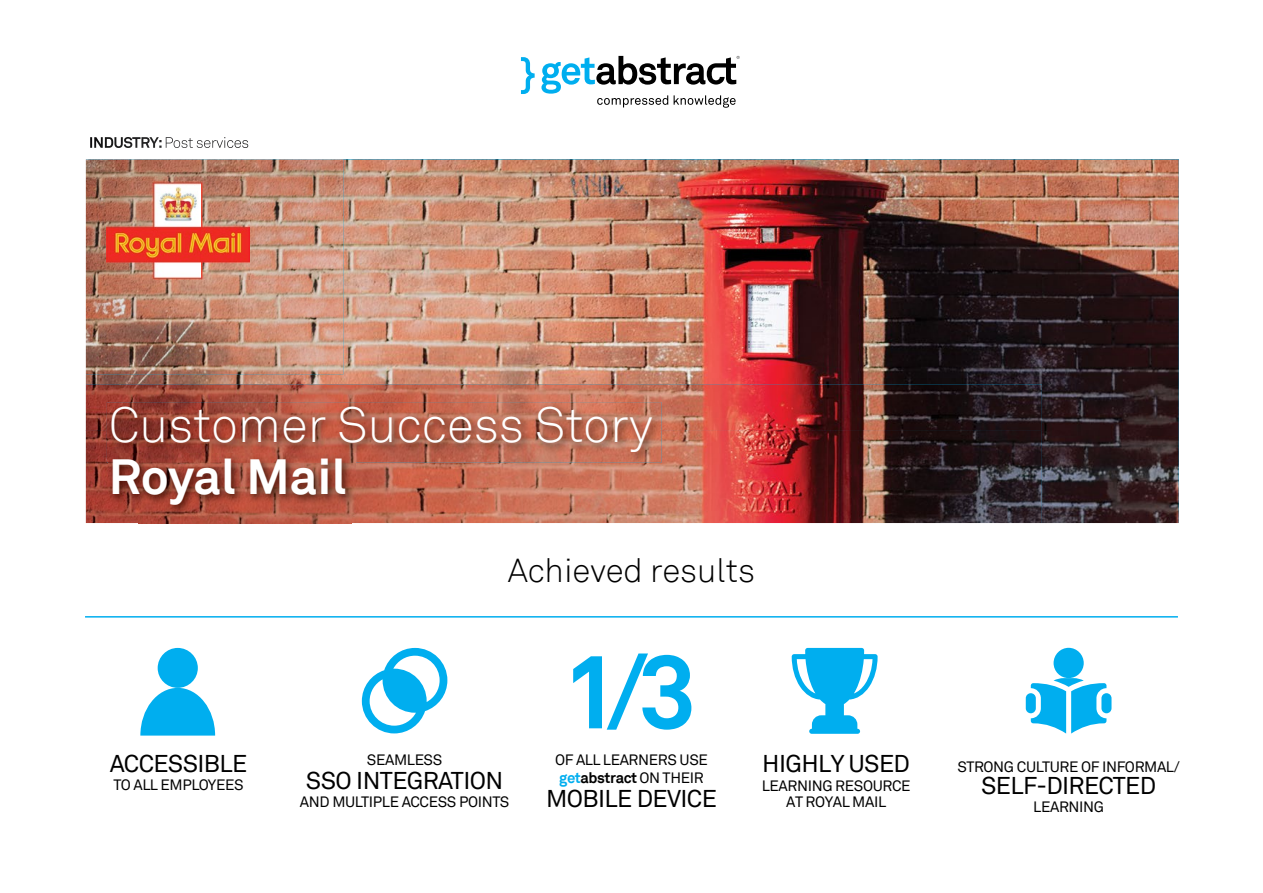
<style>
.page{position:relative;width:1263px;height:893px;background:#fff}
.page>*{position:absolute;margin:0;border:0;box-sizing:border-box;transform-origin:0 0}
.t1{font:300 49.35px "Akkurat";color:#fff}
.t2{font:700 49.35px "Akkurat";color:#fff}
.t3{font:300 33.15px "Akkurat";color:#000}
.t4{font:24.3px "Akkurat";letter-spacing:-.025em;color:#000}
.t5{font:15px/16.2px "Akkurat";letter-spacing:-.025em;color:#000;text-align:center}
.s1{font-weight:700;color:#00aeef}
.s2{font-weight:700}
</style>
<div class="page">
<img style="left:86px;top:159px;width:1093px;height:364px">
<hr style="left:85px;top:616px;width:1093px;height:2px;background:#00aeef">
<svg style="left:573px;top:653px;width:118px;height:77px"></svg>
<svg style="left:792px;top:648px;width:85px;height:86px"></svg>
<svg style="left:362px;top:648px;width:85px;height:85px"></svg>
<div style="left:1053px;top:648px;width:31px;height:30px;background:#00aeef;border-radius:50%"></div>
<div style="left:1101px;top:693px;width:10px;height:20px;background:#00aeef;border-radius:5px"></div>
<div style="left:1026px;top:693px;width:10px;height:20px;background:#00aeef;border-radius:5px"></div>
<svg style="left:1031px;top:678px;width:75px;height:55px"></svg>
<div style="left:158px;top:648px;width:40px;height:40px;background:#00aeef;border-radius:50%"></div>
<svg style="left:140px;top:688px;width:75px;height:48px"></svg>
<img style="left:86px;top:384px;width:956px;height:46px">
<img style="left:86px;top:430px;width:52px;height:93px">
<img style="left:351px;top:430px;width:691px;height:93px">
<img style="left:138px;top:515px;width:213px;height:8px">
<img style="left:107px;top:402px;width:554px;height:61px">
<img style="left:108px;top:454px;width:247px;height:61px">
<svg style="left:521px;top:57px;width:14px;height:37px"></svg>
<svg style="left:541px;top:56px;width:198px;height:52px"></svg>
<img style="left:86px;top:159px;width:257px;height:216px">
<img style="left:90px;top:137px;width:72px;height:11px">
<img style="left:166px;top:137px;width:82px;height:11px">
<img style="left:106px;top:181px;width:143px;height:99px">
<h1 class="t1" style="left:109px;top:396px;width:545px">Customer Success Story</h1>
<h1 class="t2" style="left:109px;top:446px;width:239px">Royal Mail</h1>
<h2 class="t3" style="left:508px;top:550px;width:249px">Achieved results</h2>
<h3 class="t4" style="left:110px;top:749px;width:139px">ACCESSIBLE</h3>
<p class="t5" style="left:114px;top:777px;width:131px">TO ALL EMPLOYEES</p>
<p class="t5" style="left:367px;top:752px;width:77px">SEAMLESS</p>
<h3 class="t4" style="left:306px;top:766px;width:199px">SSO INTEGRATION</h3>
<p class="t5" style="left:300px;top:794px;width:211px">AND MULTIPLE ACCESS POINTS</p>
<p class="t5" style="left:555px;top:751px;width:154px;line-height:18px;text-align:left">OF ALL LEARNERS USE <span class="s1">get</span><span class="s2">abstract</span> ON THEIR</p>
<h3 class="t4" style="left:546px;top:784px;width:172px">MOBILE DEVICE</h3>
<h3 class="t4" style="left:762px;top:749px;width:149px">HIGHLY USED</h3>
<p class="t5" style="left:762px;top:778px;width:150px">LEARNING RESOURCE<br>AT ROYAL MAIL</p>
<p class="t5" style="left:957px;top:759px;width:224px">STRONG CULTURE OF INFORMAL/</p>
<h3 class="t4" style="left:981px;top:772px;width:177px">SELF-DIRECTED</h3>
<p class="t5" style="left:1033px;top:799px;width:72px">LEARNING</p>
</div>
